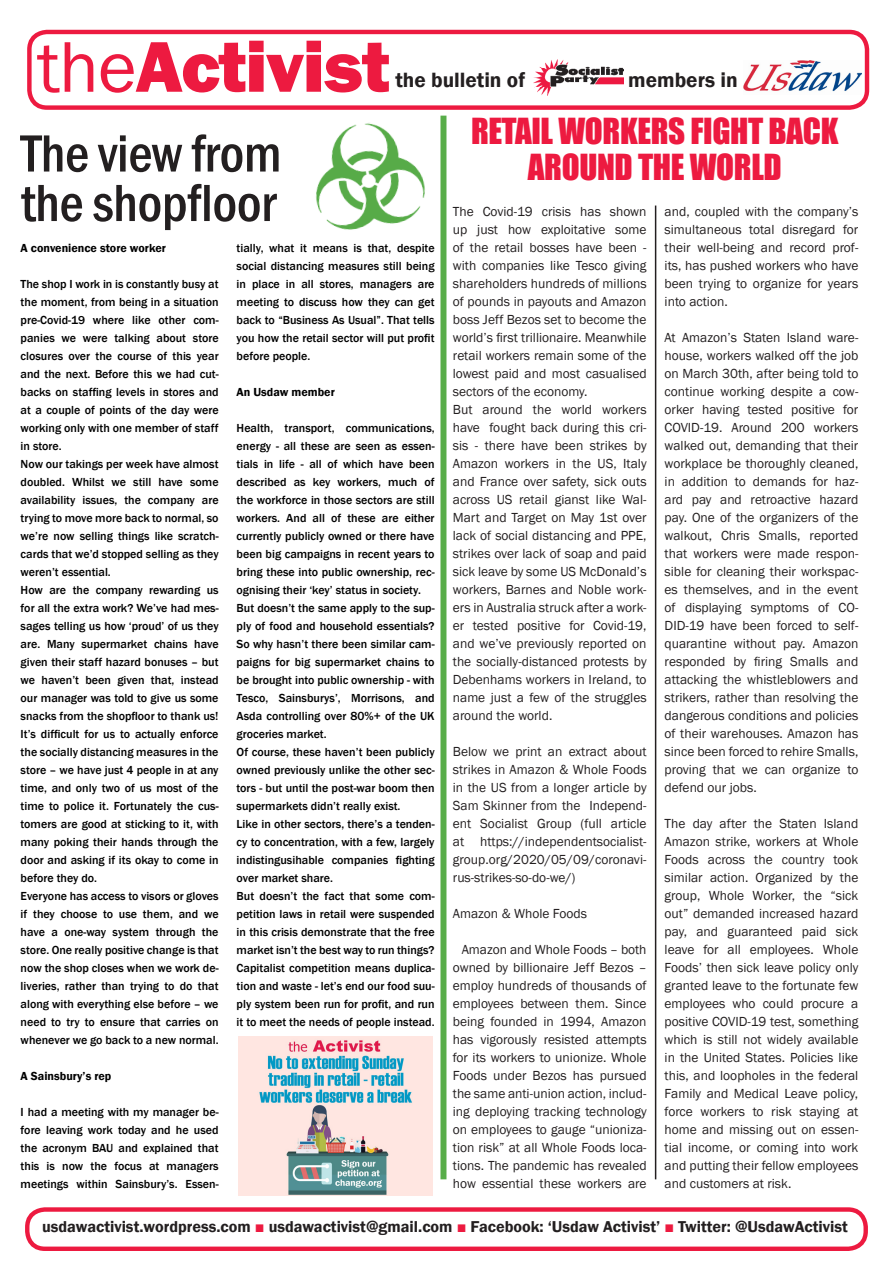
<style>
.page{position:relative;width:893px;height:1263px;background:#fff}
.page>*{position:absolute;margin:0;border:0;box-sizing:border-box;transform-origin:0 0}
.t1{font:800 74.25px "Franklin Gothic";letter-spacing:-.015em;color:#ed1a40}
.Report_Headline{font:500 condensed 54.15px/49.5px "Franklin Gothic";letter-spacing:-.01em;color:#231f20}
.Report_Headline-2{font:33px/36px "Impact";letter-spacing:-.01em;color:#ed1a40;text-align:center}
.t2{font:600 21.3px "Franklin Gothic";color:#231f20}
.t3{font:600 16.2px "Franklin Gothic";color:#231f20}
.Nibs_Body{font:13.5px/18px "Franklin Gothic";color:#231f20;text-align:justify}
.Letters_body{font:500 12px/18px "Franklin Gothic";color:#000;text-align:justify}
.Letters_body-2{font:600 12px "Franklin Gothic";color:#000}
.s1{font-weight:400}
.s2{font-weight:400;color:#ed1a40}
.s3{color:#ed1a40}
</style>
<div class="page">
<div style="left:27px;top:30px;width:842px;height:80px;border:4px solid #ed1a40;border-radius:18px"></div>
<img style="left:744px;top:61px;width:117px;height:31px">
<img style="left:533px;top:59px;width:90px;height:37px">
<div style="left:25px;top:1207px;width:843px;height:44px;border:4px solid #ed1a40;border-radius:18px"></div>
<div style="left:440px;top:116px;width:6px;height:1063px;background:#58ad49"></div>
<img style="left:316px;top:123px;width:109px;height:107px">
<hr style="left:655px;top:206px;width:1px;height:973px;background:#231f20">
<img style="left:239px;top:1037px;width:193px;height:158px">
<p class="t1" style="left:37px;top:19px;width:354px"><span class="s1">the</span>Activist</p>
<p class="t2" style="left:395px;top:67px;width:131px">the bulletin of</p>
<p class="t2" style="left:628px;top:67px;width:111px">members in</p>
<p class="Report_Headline" style="left:21px;top:128px;width:262px">The view from the shopfloor</p>
<p class="Letters_body-2" style="left:21px;top:241px;width:147px">A convenience store worker</p>
<p class="Letters_body" style="left:21px;top:275px;width:200px">The shop I work in is constantly busy at the moment, from being in a situation pre-Covid-19 where like other com&shy;panies we were talking about store closures over the course of this year and the next. Before this we had cut&shy;backs on staffing levels in stores and at a couple of points of the day were working only with one member of staff in store.</p>
<p class="Letters_body" style="left:21px;top:455px;width:200px">Now our takings per week have almost doubled. Whilst we still have some availability issues, the company are trying to move more back to normal, so we’re now selling things like scratch&shy;cards that we’d stopped selling as they weren’t essential.</p>
<p class="Letters_body" style="left:21px;top:581px;width:200px">How are the company rewarding us for all the extra work? We’ve had mes&shy;sages telling us how ‘proud’ of us they are. Many supermarket chains have given their staff hazard bonuses – but we haven’t been given that, instead our manager was told to give us some snacks from the shopfloor to thank us!</p>
<p class="Letters_body" style="left:21px;top:725px;width:200px">It’s difficult for us to actually enforce the socially distancing measures in the store – we have just 4 people in at any time, and only two of us most of the time to police it. Fortunately the cus&shy;tomers are good at sticking to it, with many poking their hands through the door and asking if its okay to come in before they do.</p>
<p class="Letters_body" style="left:21px;top:887px;width:200px">Everyone has access to visors or gloves if they choose to use them, and we have a one-way system through the store. One really positive change is that now the shop closes when we work de&shy;liveries, rather than trying to do that along with everything else before – we need to try to ensure that carries on whenever we go back to a new normal.</p>
<p class="Letters_body-2" style="left:21px;top:1069px;width:92px">A Sainsbury’s rep</p>
<p class="Letters_body" style="left:21px;top:1103px;width:200px">I had a meeting with my manager be&shy;fore leaving work today and he used the acronym BAU and explained that this is now the focus at managers meetings within Sainsbury’s. Essen-</p>
<p class="Letters_body" style="left:237px;top:239px;width:199px">tially, what it means is that, despite social distancing measures still being in place in all stores, managers are meeting to discuss how they can get back to “Business As Usual”. That tells you how the retail sector will put profit before people.</p>
<p class="Letters_body-2" style="left:237px;top:385px;width:100px">An Usdaw member</p>
<p class="Letters_body" style="left:237px;top:419px;width:200px">Health, transport, communications, energy - all these are seen as essen&shy;tials in life - all of which have been described as key workers, much of the workforce in those sectors are still workers. And all of these are either currently publicly owned or there have been big campaigns in recent years to bring these into public ownership, rec&shy;ognising their ‘key’ status in society.</p>
<p class="Letters_body" style="left:237px;top:599px;width:200px">But doesn’t the same apply to the sup&shy;ply of food and household essentials?<br>So why hasn’t there been similar cam&shy;paigns for big supermarket chains to be brought into public ownership - with Tesco, Sainsburys’, Morrisons, and Asda controlling over 80%+ of the UK groceries market.</p>
<p class="Letters_body" style="left:237px;top:743px;width:200px">Of course, these haven’t been publicly owned previously unlike the other sec&shy;tors - but until the post-war boom then supermarkets didn’t really exist.</p>
<p class="Letters_body" style="left:237px;top:815px;width:200px">Like in other sectors, there’s a tenden&shy;cy to concentration, with a few, largely indistingusihable companies fighting over market share.</p>
<p class="Letters_body" style="left:237px;top:887px;width:200px">But doesn’t the fact that some com&shy;petition laws in retail were suspended in this crisis demonstrate that the free market isn’t the best way to run things?</p>
<p class="Letters_body" style="left:237px;top:959px;width:200px">Capitalist competition means duplica&shy;tion and waste - let’s end our food suu&shy;ply system been run for profit, and run it to meet the needs of people instead.</p>
<p class="Report_Headline-2" style="left:471px;top:112px;width:369px">RETAIL WORKERS FIGHT BACK<br>AROUND THE WORLD</p>
<p class="Nibs_Body" style="left:453px;top:203px;width:195px">The Covid-19 crisis has shown up just how exploitative some of the retail bosses have been - with companies like Tesco giving shareholders hundreds of millions of pounds in payouts and Amazon boss Jeff Bezos set to become the world’s first trillionaire. Meanwhile retail workers remain some of the lowest paid and most casualised sectors of the economy.</p>
<p class="Nibs_Body" style="left:453px;top:401px;width:195px">But around the world workers have fought back during this cri&shy;sis - there have been strikes by Amazon workers in the US, Italy and France over safety, sick outs across US retail gianst like Wal-Mart and Target on May 1st over lack of social distancing and PPE, strikes over lack of soap and paid sick leave by some US McDonald’s workers, Barnes and Noble work&shy;ers in Australia struck after a work&shy;er tested positive for Covid-19, and we’ve previously reported on the socially-distanced protests by Debenhams workers in Ireland, to name just a few of the struggles around the world.</p>
<p class="Nibs_Body" style="left:453px;top:743px;width:195px">Below we print an extract about strikes in Amazon &amp; Whole Foods in the US from a longer article by Sam Skinner from the Independ&shy;ent Socialist Group (full article at https://independentsocialist&shy;group.org/2020/05/09/coronavi&shy;rus-strikes-so-do-we/)</p>
<p class="Nibs_Body" style="left:453px;top:905px;width:136px">Amazon &amp; Whole Foods</p>
<p class="Nibs_Body" style="left:453px;top:941px;width:195px;text-indent:9px">Amazon and Whole Foods – both owned by billionaire Jeff Bezos – employ hundreds of thousands of employees between them. Since being founded in 1994, Amazon has vigorously resisted attempts for its workers to unionize. Whole Foods under Bezos has pursued the same anti-union action, includ&shy;ing deploying tracking technology on employees to gauge “unioniza&shy;tion risk” at all Whole Foods loca&shy;tions. The pandemic has revealed how essential these workers are</p>
<p class="Nibs_Body" style="left:665px;top:203px;width:195px">and, coupled with the company’s simultaneous total disregard for their well-being and record prof&shy;its, has pushed workers who have been trying to organize for years into action.</p>
<p class="Nibs_Body" style="left:665px;top:329px;width:195px">At Amazon’s Staten Island ware&shy;house, workers walked off the job on March 30th, after being told to continue working despite a cow&shy;orker having tested positive for COVID-19. Around 200 workers walked out, demanding that their workplace be thoroughly cleaned, in addition to demands for haz&shy;ard pay and retroactive hazard pay. One of the organizers of the walkout, Chris Smalls, reported that workers were made respon&shy;sible for cleaning their workspac&shy;es themselves, and in the event of displaying symptoms of CO-DID-19 have been forced to self&shy;quarantine without pay. Amazon responded by firing Smalls and attacking the whistleblowers and strikers, rather than resolving the dangerous conditions and policies of their warehouses. Amazon has since been forced to rehire Smalls, proving that we can organize to defend our jobs.</p>
<p class="Nibs_Body" style="left:665px;top:815px;width:195px">The day after the Staten Island Amazon strike, workers at Whole Foods across the country took similar action. Organized by the group, Whole Worker, the “sick out” demanded increased hazard pay, and guaranteed paid sick leave for all employees. Whole Foods’ then sick leave policy only granted leave to the fortunate few employees who could procure a positive COVID-19 test, something which is still not widely available in the United States. Policies like this, and loopholes in the federal Family and Medical Leave policy, force workers to risk staying at home and missing out on essen&shy;tial income, or coming into work and putting their fellow employees and customers at risk.</p>
<p class="t3" style="left:42px;top:1216px;width:807px">usdawactivist.wordpress.com <span class="s2">■</span> usdawactivist@gmail.com <span class="s2">■</span> Facebook: ‘Usdaw Activist’ <span class="s3">■</span> Twitter: @UsdawActivist</p>
</div>
